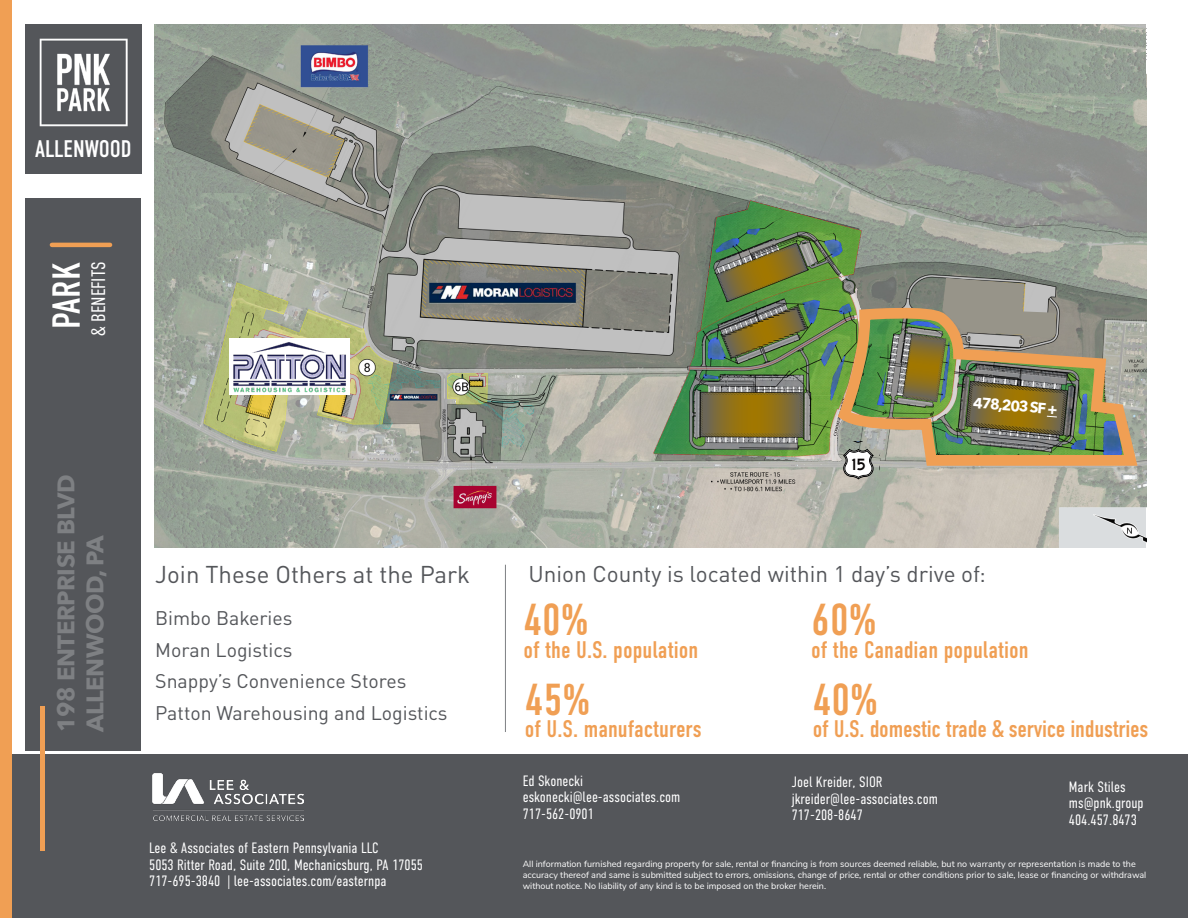
<style>
.page{position:relative;width:1188px;height:918px;background:#fff}
.page>*{position:absolute;margin:0;border:0;box-sizing:border-box;transform-origin:0 0}
.t1{font:44.7px "DIN Condensed";color:#f09f54}
.t2{font:39px "DIN Condensed";color:#fff}
.t3{font:24px "DIN Condensed";color:#f09f54}
.t4{font:700 24px "Avenir Next";letter-spacing:-.02em;color:#7e8083}
.t5{font:24px "DINOT";color:#54565a}
.t6{font:24px "DIN Condensed";color:#fff}
.t7{font:22.5px "DINOT";color:#54565a}
.t8{font:19.5px "DINOT";color:#54565a}
.t9{font:300 19.5px "DIN Condensed";color:#fff}
.t10{font:16.8px "Highway Gothic";color:#080505}
.t11{font:300 15px/16.5px "DIN Condensed";color:#fff}
.t12{font:700 15px "Avenir Next";color:#fff}
.Pa2{font:9px/10.8px "Nunito Sans";color:#fff}
</style>
<div class="page">
<div style="left:12px;top:755px;width:1176px;height:163px;background:#54565a"></div>
<div style="left:0;top:0;width:12px;height:918px;background:#f09f54"></div>
<img style="left:152px;top:774px;width:151px;height:46px">
<img style="left:154px;top:24px;width:992px;height:524px">
<img style="left:1001px;top:25px;width:145px;height:68px">
<img style="left:645px;top:186px;width:502px;height:297px">
<img style="left:834px;top:304px;width:310px;height:167px">
<div style="left:229px;top:339px;width:121px;height:56px;background:#fff"></div>
<img style="left:185px;top:193px;width:97px;height:45px">
<svg style="left:704px;top:395px;width:95px;height:38px;background:#8c7021"></svg>
<svg style="left:724px;top:310px;width:80px;height:47px;background:#767440"></svg>
<svg style="left:720px;top:246px;width:85px;height:53px;background:#767a3b"></svg>
<img style="left:26px;top:24px;width:115px;height:149px">
<div style="left:26px;top:198px;width:115px;height:553px;background:#54565a"></div>
<hr style="left:52px;top:243px;width:58px;height:4px;background:#f09f54">
<div style="left:40px;top:706px;width:5px;height:145px;background:#f09f54"></div>
<div style="left:32px;top:135px;width:98px;height:31px;background:#54565a"></div>
<hr style="left:505px;top:565px;width:1px;height:167px;background:#7e8083">
<svg style="left:905px;top:278px;width:158px;height:152px;background:#8e8561"></svg>
<img style="left:233px;top:342px;width:113px;height:51px">
<p class="t6" style="left:35px;top:136px;width:98px">ALLENWOOD</p>
<p class="t2" style="left:45px;top:329px;width:69px;rotate:-90deg">PARK</p>
<p class="t9" style="left:88px;top:336px;width:75px;rotate:-90deg">&amp; BENEFITS</p>
<p class="t4" style="left:45px;top:732px;width:259px;rotate:-90deg">198 ENTERPRISE BLVD</p>
<p class="t4" style="left:74px;top:732px;width:199px;rotate:-90deg">ALLENWOOD, PA</p>
<p class="t10" style="left:851px;top:455px;width:16px">15</p>
<p class="t12" style="left:975px;top:389px;width:86px;rotate:5deg">478,203 SF +</p>
<p class="t5" style="left:155px;top:559px;width:316px">Join These Others at the Park</p>
<p class="t7" style="left:529px;top:560px;width:459px">Union County is located within 1 day’s drive of:</p>
<p class="t8" style="left:155px;top:606px;width:139px">Bimbo Bakeries</p>
<p class="t8" style="left:155px;top:637px;width:139px">Moran Logistics</p>
<p class="t8" style="left:155px;top:669px;width:253px">Snappy’s Convenience Stores</p>
<p class="t8" style="left:155px;top:700px;width:294px">Patton Warehousing and Logistics</p>
<p class="t1" style="left:523px;top:595px;width:67px">40%</p>
<p class="t3" style="left:523px;top:636px;width:176px">of the U.S. population</p>
<p class="t1" style="left:811px;top:595px;width:67px">60%</p>
<p class="t3" style="left:811px;top:636px;width:219px">of the Canadian population</p>
<p class="t1" style="left:813px;top:674px;width:67px">40%</p>
<p class="t3" style="left:813px;top:715px;width:337px">of U.S. domestic trade &amp; service industries</p>
<p class="t1" style="left:525px;top:674px;width:67px">45%</p>
<p class="t3" style="left:525px;top:715px;width:178px">of U.S. manufacturers</p>
<p class="t11" style="left:149px;top:840px;width:231px">Lee &amp; Associates of Eastern Pennsylvania LLC</p>
<p class="t11" style="left:149px;top:856px;width:275px">5053 Ritter Road, Suite 200, Mechanicsburg, PA 17055<br>717-695-3840 | lee-associates.com/easternpa</p>
<p class="t11" style="left:523px;top:772px;width:62px">Ed Skonecki</p>
<p class="t11" style="left:523px;top:789px;width:159px">eskonecki@lee-associates.com</p>
<p class="t11" style="left:523px;top:805px;width:73px">717-562-0901</p>
<p class="t11" style="left:792px;top:774px;width:92px">Joel Kreider, SIOR</p>
<p class="t11" style="left:792px;top:790px;width:148px">jkreider@lee-associates.com</p>
<p class="t11" style="left:792px;top:807px;width:73px">717-208-8647</p>
<p class="t11" style="left:1069px;top:778px;width:58px">Mark Stiles</p>
<p class="t11" style="left:1069px;top:795px;width:76px">ms@pnk.group</p>
<p class="t11" style="left:1069px;top:811px;width:69px">404.457.8473</p>
<p class="Pa2" style="left:523px;top:858px;width:625px">All information furnished regarding property for sale, rental or financing is from sources deemed reliable, but no warranty or representation is made to the accuracy thereof and same is submitted subject to errors, omissions, change of price, rental or other conditions prior to sale, lease or financing or withdrawal without notice. No liability of any kind is to be imposed on the broker herein.</p>
</div>
